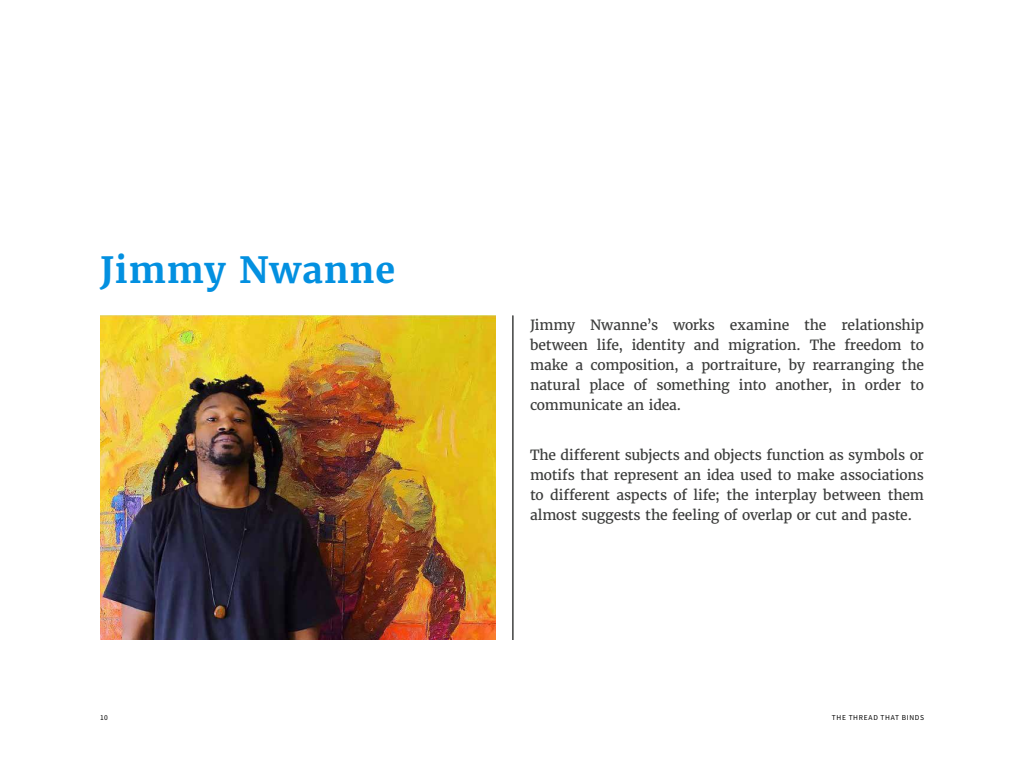
<style>
.page{position:relative;width:1024px;height:768px;background:#fff}
.page>*{position:absolute;margin:0;border:0;box-sizing:border-box;transform-origin:0 0}
.t1{font:700 36px "Merriweather";letter-spacing:.025em;color:#0390e0}
.t2{font:14px/20px "Merriweather";letter-spacing:-.015em;color:#3b3c3b;text-align:justify}
.t3{font:7.5px "Source Sans Pro";letter-spacing:.09em;color:#000}
</style>
<div class="page">
<img style="left:100px;top:316px;width:396px;height:324px">
<hr style="left:513px;top:316px;width:1px;height:324px;background:#3b3c3b">
<h1 class="t1" style="left:100px;top:247px;width:297px">Jimmy Nwanne</h1>
<p class="t2" style="left:530px;top:315px;width:396px">Jimmy Nwanne’s works examine the relationship between life, identity and migration. The freedom to make a composition, a portraiture, by rearranging the natural place of something into another, in order to communicate an idea.</p>
<p class="t2" style="left:530px;top:445px;width:396px">The different subjects and objects function as symbols or motifs that represent an idea used to make associations to different aspects of life; the interplay between them almost suggests the feeling of overlap or cut and paste.</p>
<p class="t3" style="left:100px;top:713px;width:9px">10</p>
<p class="t3" style="left:832px;top:713px;width:94px">THE THREAD THAT BINDS</p>
</div>
